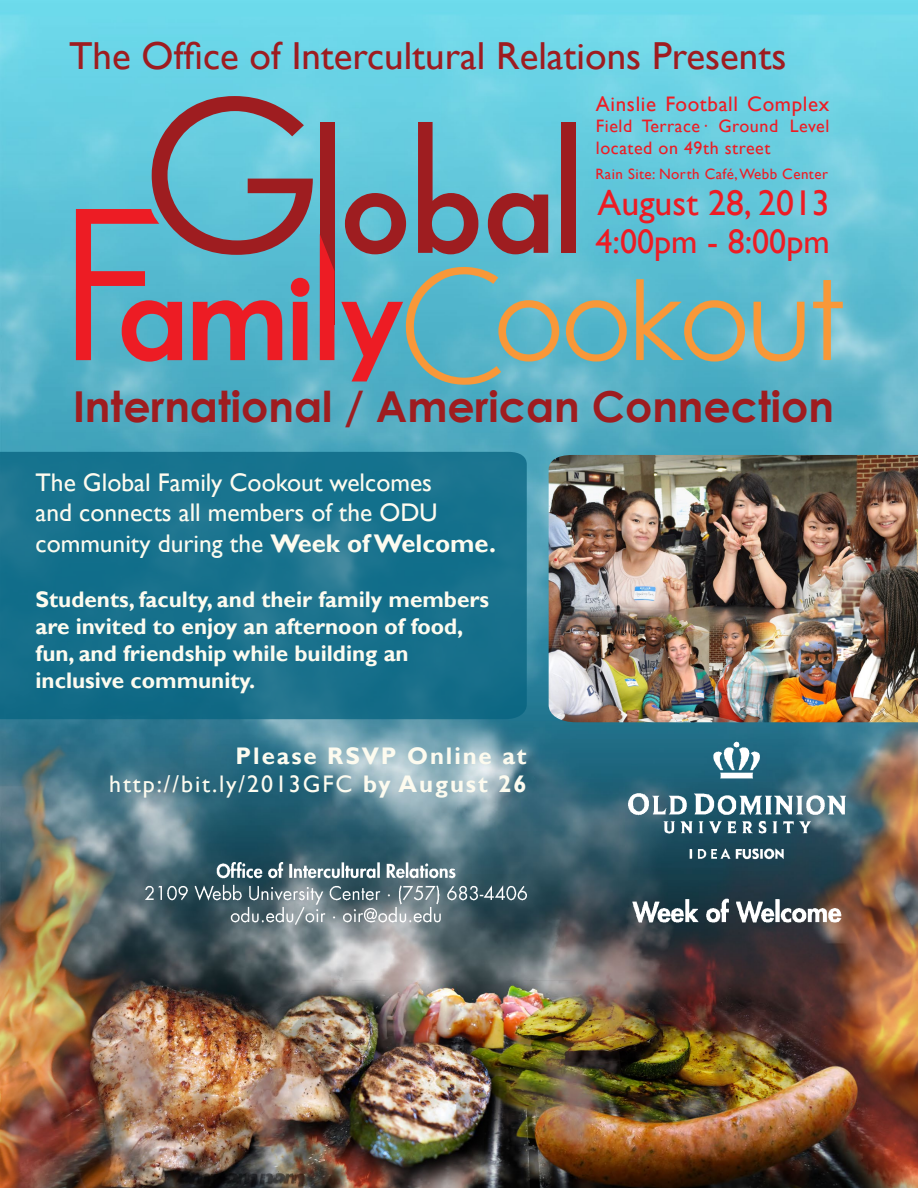
<style>
.page{position:relative;width:918px;height:1188px;background:#fff}
.page>*{position:absolute;margin:0;border:0;box-sizing:border-box;transform-origin:0 0}
.t1{font:700 42.6px "Century Gothic";color:#9e1d20}
.t2{font:39px "Gill Sans";color:#9e1c20}
.t3{font:35.85px "Gill Sans";color:#ed1c24}
.t4{font:34.2px "Gill Sans";color:#ed1c24}
.t5{font:25.5px/30.6px "Gill Sans";color:#fdfbef}
.t6{font:700 24px/28.8px "Gill Sans";letter-spacing:.08em;color:#fdfbef;text-align:right}
.t7{font:700 22.5px/27px "Gill Sans";color:#fdfbef}
.t8{font:21px "Gill Sans";letter-spacing:.03em;color:#ed1c24}
.t9{font:18px/21.6px "Gill Sans";letter-spacing:.03em;color:#ed1c24}
.t10{font:15px "Gill Sans";letter-spacing:.03em;color:#ed1c24}
.s1{font-weight:700}
.s2{font-weight:400}
</style>
<div class="page">
<img style="left:0;top:0;width:918px;height:1188px">
<img style="left:496px;top:629px;width:422px;height:559px">
<img style="left:0;top:719px;width:283px;height:469px">
<div style="left:320px;top:123px;width:14px;height:202px;background:#9e1d20"></div>
<svg style="left:320px;top:235px;width:14px;height:125px;background:#e21c23"></svg>
<svg style="left:345px;top:193px;width:61px;height:61px;background:#826570"></svg>
<svg style="left:418px;top:122px;width:60px;height:132px;background:#7b7e8b"></svg>
<svg style="left:488px;top:193px;width:60px;height:61px;background:#875962"></svg>
<div style="left:561px;top:122px;width:15px;height:131px;background:#9e1d20"></div>
<svg style="left:76px;top:96px;width:237px;height:266px;background:#7d93a3"></svg>
<svg style="left:341px;top:266px;width:218px;height:120px;background:#75a7ae"></svg>
<svg style="left:566px;top:300px;width:61px;height:62px;background:#8aab99"></svg>
<svg style="left:636px;top:279px;width:109px;height:83px;background:#81ada3"></svg>
<svg style="left:754px;top:302px;width:51px;height:60px;background:#96b09d"></svg>
<svg style="left:813px;top:280px;width:30px;height:80px;background:#9fb6a5"></svg>
<svg style="left:0;top:452px;width:527px;height:267px;background:#17718c"></svg>
<img style="left:549px;top:455px;width:369px;height:267px">
<img style="left:145px;top:863px;width:382px;height:61px">
<img style="left:625px;top:734px;width:246px;height:207px">
<h2 class="t2" style="left:69px;top:32px;width:719px">The Office of Intercultural Relations Presents</h2>
<p class="t8" style="left:596px;top:91px;width:235px">Ainslie Football Complex</p>
<p class="t9" style="left:596px;top:116px;width:235px">Field Terrace· Ground Level located on 49th street</p>
<p class="t10" style="left:595px;top:165px;width:234px">Rain Site: North Café, Webb Center</p>
<h3 class="t3" style="left:598px;top:183px;width:234px">August 28, 2013</h3>
<h3 class="t4" style="left:596px;top:221px;width:236px">4:00pm - 8:00pm</h3>
<h1 class="t1" style="left:73px;top:380px;width:763px">International / American Connection</h1>
<p class="t5" style="left:36px;top:467px;width:462px">The Global Family Cookout welcomes<br>and connects all members of the ODU community during the <span class="s1">Week of Welcome.</span></p>
<p class="t7" style="left:36px;top:587px;width:455px">Students, faculty, and their family members are invited to enjoy an afternoon of food, fun, and friendship while building an inclusive community.</p>
<p class="t6" style="left:109px;top:742px;width:419px">Please RSVP Online at <span class="s2">http://bit.ly/2013GFC</span> by August 26</p>
</div>
